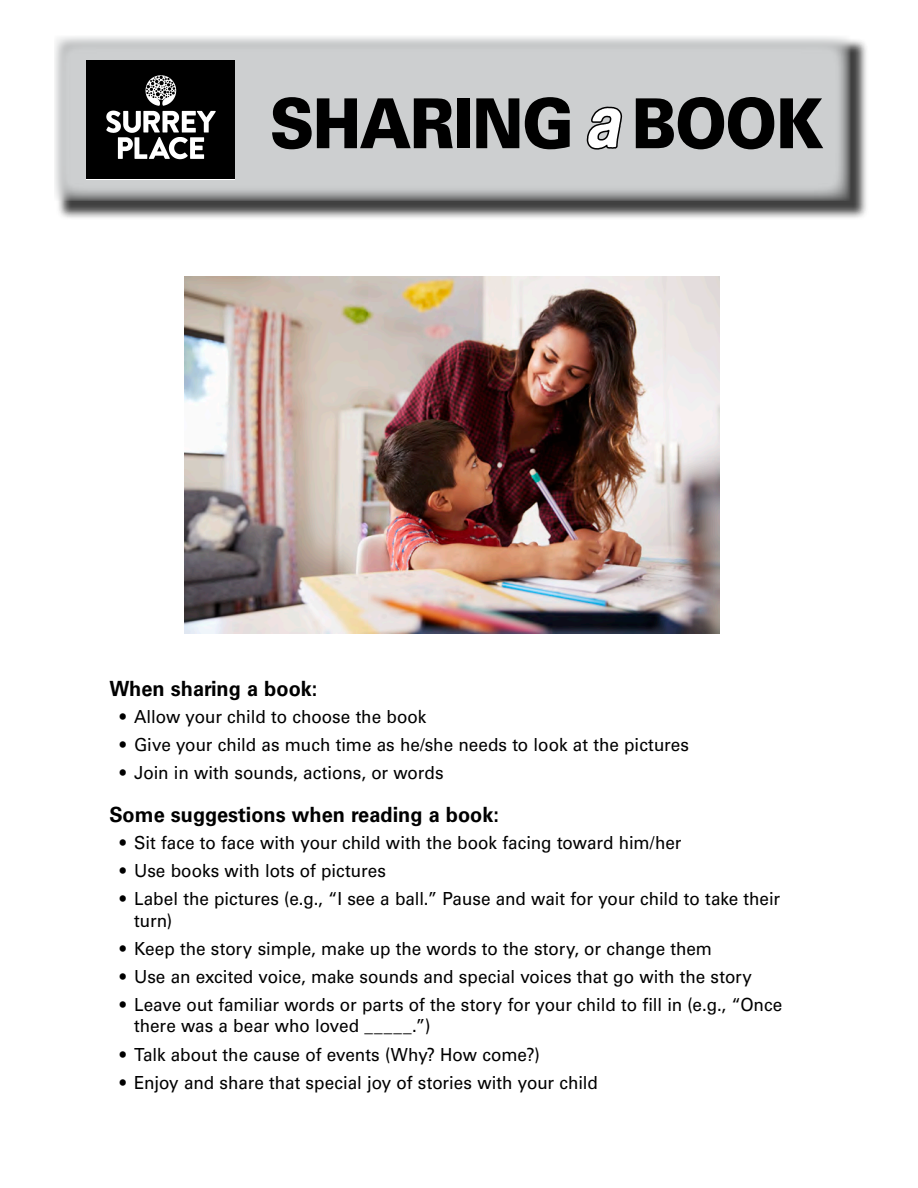
<style>
.page{position:relative;width:918px;height:1188px;background:#fff}
.page>*{position:absolute;margin:0;border:0;box-sizing:border-box;transform-origin:0 0}
._01-Subhead{font:900 69px "Univers LT Std";letter-spacing:-.025em;color:#000;scale:.9 1}
._01-Subhead-2{font:700 21px "Univers LT Std";color:#000;scale:.95 1}
._03-Bodycopy{font:18px/21.6px "Univers LT Std";letter-spacing:-.005em;color:#000;scale:.95 1}
.s1{font-family:"Alte Haas Grotesk Bold";font-weight:400;font-style:italic;font-size:72px;color:#fff}
</style>
<div class="page">
<div style="left:56px;top:37px;width:813px;height:183px;background:#000;opacity:.75"></div>
<div style="left:54px;top:35px;width:797px;height:166px;background:#cdcfd0"></div>
<svg style="left:586px;top:106px;width:37px;height:44px"></svg>
<img style="left:185px;top:277px;width:535px;height:357px">
<img style="left:72px;top:35px;width:178px;height:177px">
<p class="_01-Subhead" style="left:270px;top:80px;width:618px">SHARING <span class="s1">a</span>BOOK</p>
<p class="_01-Subhead-2" style="left:109px;top:676px;width:221px">When sharing a book:</p>
<p class="_03-Bodycopy" style="left:120px;top:706px;width:324px">• Allow your child to choose the book</p>
<p class="_03-Bodycopy" style="left:120px;top:734px;width:601px">• Give your child as much time as he/she needs to look at the pictures</p>
<p class="_03-Bodycopy" style="left:120px;top:762px;width:342px">• Join in with sounds, actions, or words</p>
<p class="_01-Subhead-2" style="left:109px;top:802px;width:412px">Some suggestions when reading a book:</p>
<p class="_03-Bodycopy" style="left:120px;top:832px;width:593px">• Sit face to face with your child with the book facing toward him/her</p>
<p class="_03-Bodycopy" style="left:120px;top:860px;width:282px">• Use books with lots of pictures</p>
<p class="_03-Bodycopy" style="left:134px;top:888px;width:682px;text-indent:-14px">• Label the pictures (e.g., “I see a ball.” Pause and wait for your child to take their turn)</p>
<p class="_03-Bodycopy" style="left:120px;top:938px;width:625px">• Keep the story simple, make up the words to the story, or change them</p>
<p class="_03-Bodycopy" style="left:120px;top:966px;width:667px">• Use an excited voice, make sounds and special voices that go with the story</p>
<p class="_03-Bodycopy" style="left:134px;top:994px;width:684px;text-indent:-14px">• Leave out familiar words or parts of the story for your child to fill in (e.g., “Once there was a bear who loved _____.”)</p>
<p class="_03-Bodycopy" style="left:120px;top:1043px;width:444px">• Talk about the cause of events (Why? How come?)</p>
<p class="_03-Bodycopy" style="left:120px;top:1072px;width:505px">• Enjoy and share that special joy of stories with your child</p>
</div>
